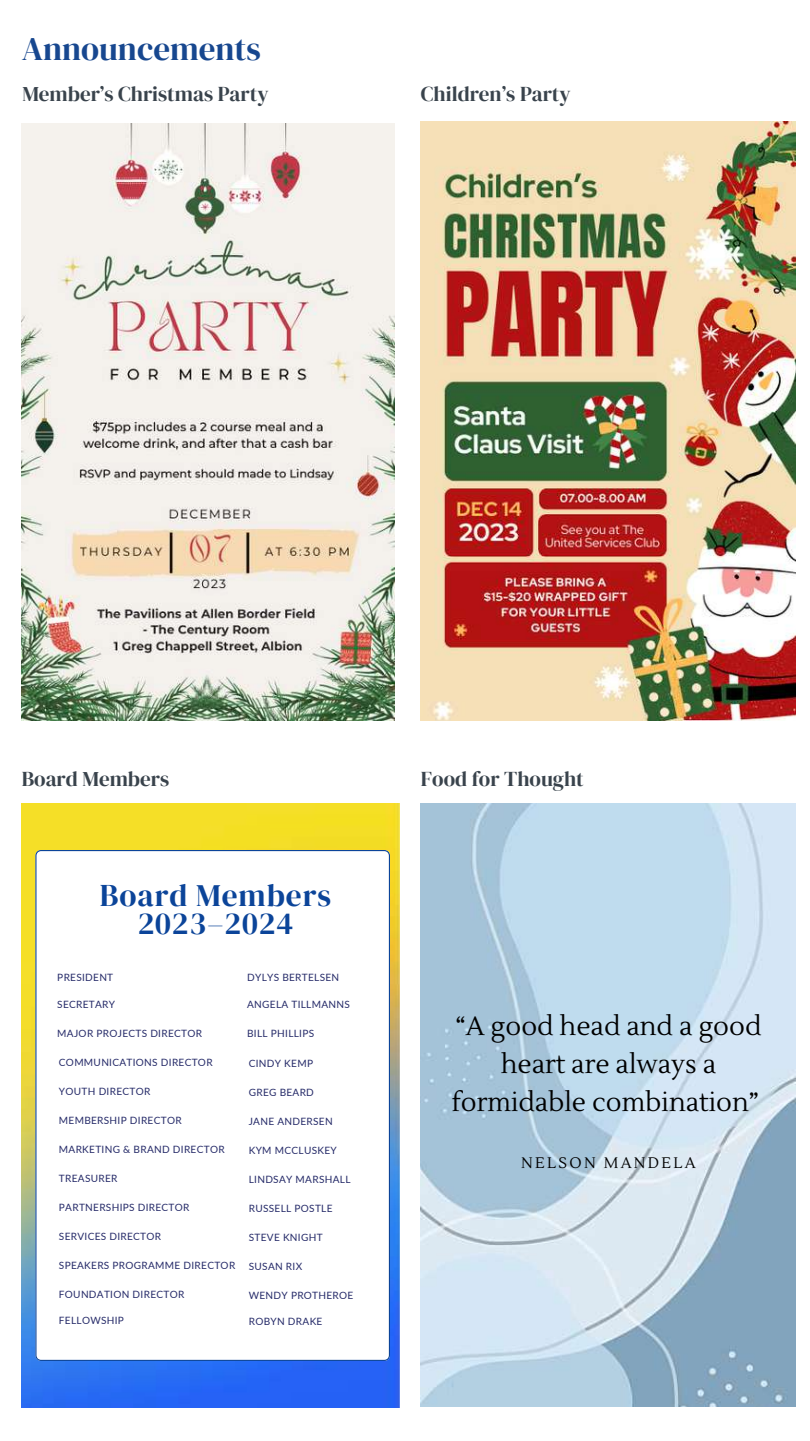
<style>
.page{position:relative;width:810px;height:1441px;background:#fff}
.page>*{position:absolute;margin:0;border:0;box-sizing:border-box;transform-origin:0 0}
.t1{font:33px "DM Serif Display";color:#17478f}
.t2{font:31.35px/28.2px "DM Serif Display";letter-spacing:.03em;color:#0b4499;text-align:center}
.t3{font:26.25px/37.7px "Lustria";color:#000;text-align:center}
.t4{font:21px "DM Serif Display";color:#39434c}
.t5{font:15.3px "Lustria";letter-spacing:.15em;color:#000}
.t6{font:10.05px "Lato";letter-spacing:.03em;color:#262b69}
</style>
<div class="page">
<img style="left:22px;top:803px;width:378px;height:603px">
<svg style="left:35px;top:849px;width:355px;height:511px"></svg>
<img style="left:22px;top:123px;width:372px;height:597px">
<img style="left:421px;top:122px;width:375px;height:598px">
<img style="left:421px;top:803px;width:375px;height:603px">
<h1 class="t1" style="left:22px;top:26px;width:241px">Announcements</h1>
<h3 class="t4" style="left:22px;top:79px;width:248px">Member’s Christmas Party</h3>
<h3 class="t4" style="left:421px;top:79px;width:151px">Children’s Party</h3>
<h3 class="t4" style="left:22px;top:763px;width:149px">Board Members</h3>
<h2 class="t2" style="left:100px;top:880px;width:233px">Board Members<br>2023–2024</h2>
<p class="t6" style="left:57px;top:970px;width:57px">PRESIDENT</p>
<p class="t6" style="left:247px;top:970px;width:94px">DYLYS BERTELSEN</p>
<p class="t6" style="left:57px;top:998px;width:59px">SECRETARY</p>
<p class="t6" style="left:57px;top:1027px;width:146px">MAJOR PROJECTS DIRECTOR</p>
<p class="t6" style="left:247px;top:998px;width:104px">ANGELA TILLMANNS</p>
<p class="t6" style="left:247px;top:1027px;width:69px">BILL PHILLIPS</p>
<p class="t6" style="left:59px;top:1056px;width:155px">COMMUNICATIONS DIRECTOR</p>
<p class="t6" style="left:249px;top:1056px;width:66px">CINDY KEMP</p>
<p class="t6" style="left:59px;top:1085px;width:93px">YOUTH DIRECTOR</p>
<p class="t6" style="left:59px;top:1114px;width:124px">MEMBERSHIP DIRECTOR</p>
<p class="t6" style="left:59px;top:1143px;width:167px">MARKETING &amp; BRAND DIRECTOR</p>
<p class="t6" style="left:59px;top:1172px;width:60px">TREASURER</p>
<p class="t6" style="left:59px;top:1201px;width:132px">PARTNERSHIPS DIRECTOR</p>
<p class="t6" style="left:59px;top:1230px;width:104px">SERVICES DIRECTOR</p>
<p class="t6" style="left:59px;top:1259px;width:178px">SPEAKERS PROGRAMME DIRECTOR</p>
<p class="t6" style="left:59px;top:1288px;width:127px">FOUNDATION DIRECTOR</p>
<p class="t6" style="left:249px;top:1085px;width:67px">GREG BEARD</p>
<p class="t6" style="left:249px;top:1114px;width:85px">JANE ANDERSEN</p>
<p class="t6" style="left:249px;top:1143px;width:90px">KYM MCCLUSKEY</p>
<p class="t6" style="left:249px;top:1172px;width:103px">LINDSAY MARSHALL</p>
<p class="t6" style="left:249px;top:1201px;width:85px">RUSSELL POSTLE</p>
<p class="t6" style="left:249px;top:1230px;width:75px">STEVE KNIGHT</p>
<p class="t6" style="left:249px;top:1259px;width:55px">SUSAN RIX</p>
<p class="t6" style="left:249px;top:1288px;width:106px">WENDY PROTHEROE</p>
<p class="t6" style="left:59px;top:1313px;width:67px">FELLOWSHIP</p>
<p class="t6" style="left:249px;top:1314px;width:75px">ROBYN DRAKE</p>
<h3 class="t4" style="left:421px;top:763px;width:164px">Food for Thought</h3>
<h3 class="t3" style="left:452px;top:1007px;width:311px">“A good head and a good heart are always a formidable combination”</h3>
<h3 class="t5" style="left:521px;top:1153px;width:176px">NELSON MANDELA</h3>
</div>
